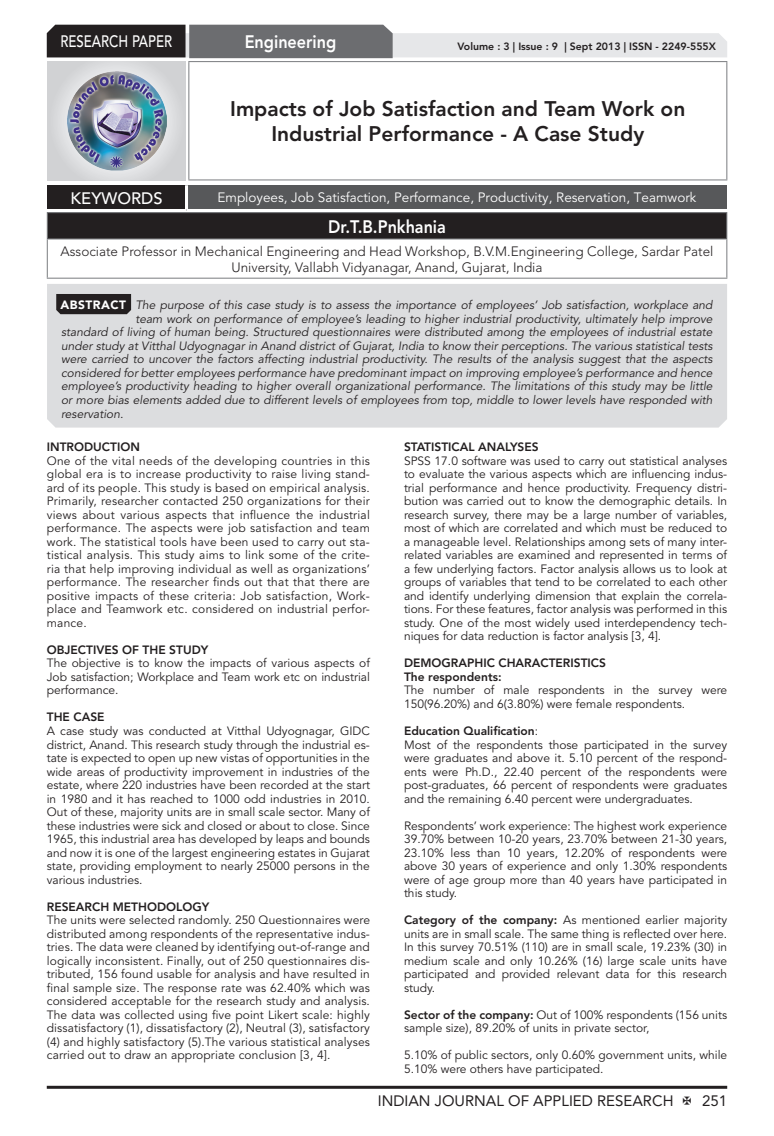
<style>
.page{position:relative;width:774px;height:1136px;background:#fff}
.page>*{position:absolute;margin:0;border:0;box-sizing:border-box;transform-origin:0 0}
.Articles_Head{font:800 21px/25.2px "Avenir LT Std";color:#231f20;text-align:center}
.Author_Name{font:800 18px "Avenir LT Std";color:#fff;scale:.9 1}
.Subject_Name{font:800 18px "Avenir LT Std";color:#fff;scale:.9 1}
.Address{font:500 16.5px "Avenir LT Std";color:#fff;scale:.8 1}
.Address-2{font:500 16.5px "Avenir LT Std";color:#fff}
.t1{font:15px "Avenir LT Std";color:#231f20}
.Address-3{font:300 13.5px/16.2px "Avenir LT Std";color:#231f20;text-align:center}
.Address-4{font:13.5px "Avenir LT Std";color:#fff}
.Body_Text{font:12px/13.5px "Avenir LT Std";color:#231f20;text-align:justify}
.Body_Text-2{font:italic 12px "Avenir LT Std";color:#231f20}
.Bold{font:800 12px "Avenir LT Std";color:#231f20}
.Body_Text-3{font:800 12px "Avenir LT Std";color:#231f20}
.t2{font:900 12px "Avenir LT Std";letter-spacing:.04em;color:#fff}
.t3{font:800 10.5px "Avenir LT Std";color:#231f20}
.s1{font-weight:400}
.s2{font-weight:800}
</style>
<div class="page">
<hr style="left:47px;top:1085px;width:680px;height:3px;background:#231f20">
<div style="left:48px;top:62px;width:137px;height:118px;background:linear-gradient(to right,#d9dadc,#d8d9db)"></div>
<img style="left:68px;top:71px;width:99px;height:100px">
<svg style="left:47px;top:25px;width:680px;height:33px;background:#9e9e9f"></svg>
<hr style="left:188px;top:61px;width:539px;height:1px;background:#808285">
<hr style="left:188px;top:62px;width:1px;height:117px;background:#808285">
<hr style="left:726px;top:62px;width:1px;height:117px;background:#808285">
<hr style="left:188px;top:179px;width:539px;height:1px;background:#808285">
<div style="left:47px;top:212px;width:680px;height:27px;background:#231f20"></div>
<hr style="left:47px;top:212px;width:680px;height:1px;background:#808285">
<svg style="left:47px;top:213px;width:1px;height:25px"></svg>
<svg style="left:726px;top:213px;width:1px;height:25px"></svg>
<hr style="left:47px;top:238px;width:680px;height:1px;background:#808285">
<hr style="left:47px;top:239px;width:1px;height:38px;background:#808285">
<hr style="left:726px;top:239px;width:1px;height:38px;background:#808285">
<hr style="left:47px;top:277px;width:680px;height:2px;background:#808285">
<div style="left:47px;top:185px;width:139px;height:25px;background:#231f20"></div>
<div style="left:186px;top:185px;width:541px;height:25px;background:#57585a"></div>
<hr style="left:185px;top:185px;width:3px;height:24px;background:#fff">
<hr style="left:47px;top:209px;width:139px;height:3px;background:#fff">
<hr style="left:186px;top:209px;width:541px;height:3px;background:#fff">
<div style="left:47px;top:284px;width:680px;height:143px;background:#dcdddf"></div>
<svg style="left:56px;top:294px;width:75px;height:20px"></svg>
<h3 class="Address" style="left:60px;top:32px;width:141px">RESEARCH PAPER</h3>
<p class="Subject_Name" style="left:245px;top:31px;width:103px">Engineering</p>
<p class="t3" style="left:457px;top:41px;width:260px">Volume : 3 | Issue : 9 | Sept 2013 | ISSN - 2249-555X</p>
<p class="Articles_Head" style="left:230px;top:96px;width:457px">Impacts of Job Satisfaction and Team Work on<br>Industrial Performance - A Case Study</p>
<p class="Address-2" style="left:71px;top:189px;width:94px">KEYWORDS</p>
<p class="Address-4" style="left:217px;top:189px;width:480px">Employees, Job Satisfaction, Performance, Productivity, Reservation, Teamwork</p>
<p class="Author_Name" style="left:328px;top:216px;width:132px">Dr.T.B.Pnkhania</p>
<p class="Address-3" style="left:61px;top:243px;width:654px">Associate Professor in Mechanical Engineering and Head Workshop, B.V.M.Engineering College, Sardar Patel<br>University, Vallabh Vidyanagar, Anand, Gujarat, India</p>
<p class="t2" style="left:60px;top:297px;width:67px">ABSTRACT</p>
<p class="Body_Text-2" style="left:135px;top:298px;width:579px">The purpose of this case study is to assess the importance of employees’ Job satisfaction, workplace and</p>
<p class="Body_Text-2" style="left:135px;top:312px;width:579px">team work on performance of employee’s leading to higher industrial productivity, ultimately help improve</p>
<p class="Body_Text-2" style="left:61px;top:325px;width:653px">standard of living of human being. Structured questionnaires were distributed among the employees of industrial estate</p>
<p class="Body_Text-2" style="left:61px;top:339px;width:653px">under study at Vitthal Udyognagar in Anand district of Gujarat, India to know their perceptions. The various statistical tests</p>
<p class="Body_Text-2" style="left:61px;top:352px;width:653px">were carried to uncover the factors affecting industrial productivity. The results of the analysis suggest that the aspects</p>
<p class="Body_Text-2" style="left:61px;top:366px;width:653px">considered for better employees performance have predominant impact on improving employee’s performance and hence</p>
<p class="Body_Text-2" style="left:61px;top:379px;width:653px">employee’s productivity heading to higher overall organizational performance. The limitations of this study may be little</p>
<p class="Body_Text-2" style="left:61px;top:393px;width:653px">or more bias elements added due to different levels of employees from top, middle to lower levels have responded with</p>
<p class="Body_Text-2" style="left:61px;top:406px;width:64px">reservation.</p>
<p class="Bold" style="left:47px;top:440px;width:95px">INTRODUCTION</p>
<p class="Body_Text" style="left:47px;top:454px;width:325px">One of the vital needs of the developing countries in this global era is to increase productivity to raise living stand&shy;ard of its people. This study is based on empirical analysis.<br>Primarily, researcher contacted 250 organizations for their views about various aspects that influence the industrial performance. The aspects were job satisfaction and team work. The statistical tools have been used to carry out sta&shy;tistical analysis. This study aims to link some of the crite&shy;ria that help improving individual as well as organizations’ performance. The researcher finds out that that there are positive impacts of these criteria: Job satisfaction, Work&shy;place and Teamwork etc. considered on industrial perfor&shy;mance.</p>
<p class="Bold" style="left:47px;top:642px;width:163px">OBJECTIVES OF THE STUDY</p>
<p class="Body_Text" style="left:47px;top:656px;width:325px">The objective is to know the impacts of various aspects of Job satisfaction; Workplace and Team work etc on industrial performance.</p>
<p class="Bold" style="left:47px;top:710px;width:59px">THE CASE</p>
<p class="Body_Text" style="left:47px;top:724px;width:325px">A case study was conducted at Vitthal Udyognagar, GIDC district, Anand. This research study through the industrial es&shy;tate is expected to open up new vistas of opportunities in the wide areas of productivity improvement in industries of the estate, where 220 industries have been recorded at the start in 1980 and it has reached to 1000 odd industries in 2010.<br>Out of these, majority units are in small scale sector. Many of these industries were sick and closed or about to close. Since 1965, this industrial area has developed by leaps and bounds and now it is one of the largest engineering estates in Gujarat state, providing employment to nearly 25000 persons in the various industries.</p>
<p class="Bold" style="left:47px;top:899px;width:164px">RESEARCH METHODOLOGY</p>
<p class="Body_Text" style="left:47px;top:913px;width:325px">The units were selected randomly. 250 Questionnaires were distributed among respondents of the representative indus&shy;tries. The data were cleaned by identifying out-of-range and logically inconsistent. Finally, out of 250 questionnaires dis&shy;tributed, 156 found usable for analysis and have resulted in final sample size. The response rate was 62.40% which was considered acceptable for the research study and analysis.<br>The data was collected using five point Likert scale: highly dissatisfactory (1), dissatisfactory (2), Neutral (3), satisfactory (4) and highly satisfactory (5).The various statistical analyses carried out to draw an appropriate conclusion [3, 4].</p>
<p class="Bold" style="left:404px;top:440px;width:136px">STATISTICAL ANALYSES</p>
<p class="Body_Text" style="left:404px;top:454px;width:325px">SPSS 17.0 software was used to carry out statistical analyses to evaluate the various aspects which are influencing indus&shy;trial performance and hence productivity. Frequency distri&shy;bution was carried out to know the demographic details. In research survey, there may be a large number of variables, most of which are correlated and which must be reduced to a manageable level. Relationships among sets of many inter&shy;related variables are examined and represented in terms of a few underlying factors. Factor analysis allows us to look at groups of variables that tend to be correlated to each other and identify underlying dimension that explain the correla&shy;tions. For these features, factor analysis was performed in this study. One of the most widely used interdependency tech&shy;niques for data reduction is factor analysis [3, 4].</p>
<p class="Bold" style="left:404px;top:656px;width:203px">DEMOGRAPHIC CHARACTERISTICS</p>
<p class="Body_Text-3" style="left:404px;top:669px;width:99px">The respondents:</p>
<p class="Body_Text" style="left:404px;top:683px;width:325px">The number of male respondents in the survey were<br>150(96.20%) and 6(3.80%) were female respondents.</p>
<p class="Body_Text-3" style="left:404px;top:723px;width:136px">Education Qualification<span class="s1">:</span></p>
<p class="Body_Text" style="left:404px;top:737px;width:325px">Most of the respondents those participated in the survey were graduates and above it. 5.10 percent of the respond&shy;ents were Ph.D., 22.40 percent of the respondents were post-graduates, 66 percent of respondents were graduates and the remaining 6.40 percent were undergraduates.</p>
<p class="Body_Text" style="left:404px;top:818px;width:325px">Respondents’ work experience: The highest work experience 39.70% between 10-20 years, 23.70% between 21-30 years, 23.10% less than 10 years, 12.20% of respondents were above 30 years of experience and only 1.30% respondents were of age group more than 40 years have participated in this study.</p>
<p class="Body_Text" style="left:404px;top:913px;width:325px"><span class="s2">Category of the company:</span> As mentioned earlier majority units are in small scale. The same thing is reflected over here.<br>In this survey 70.51% (110) are in small scale, 19.23% (30) in medium scale and only 10.26% (16) large scale units have participated and provided relevant data for this research study.</p>
<p class="Body_Text" style="left:404px;top:1007px;width:325px"><span class="s2">Sector of the company:</span> Out of 100% respondents (156 units sample size), 89.20% of units in private sector,</p>
<p class="Body_Text" style="left:404px;top:1048px;width:325px">5.10% of public sectors, only 0.60% government units, while<br>5.10% were others have participated.</p>
<p class="t1" style="left:378px;top:1091px;width:297px">INDIAN JOURNAL OF APPLIED RESEARCH</p>
<p class="t1" style="left:702px;top:1091px;width:27px">251</p>
</div>
